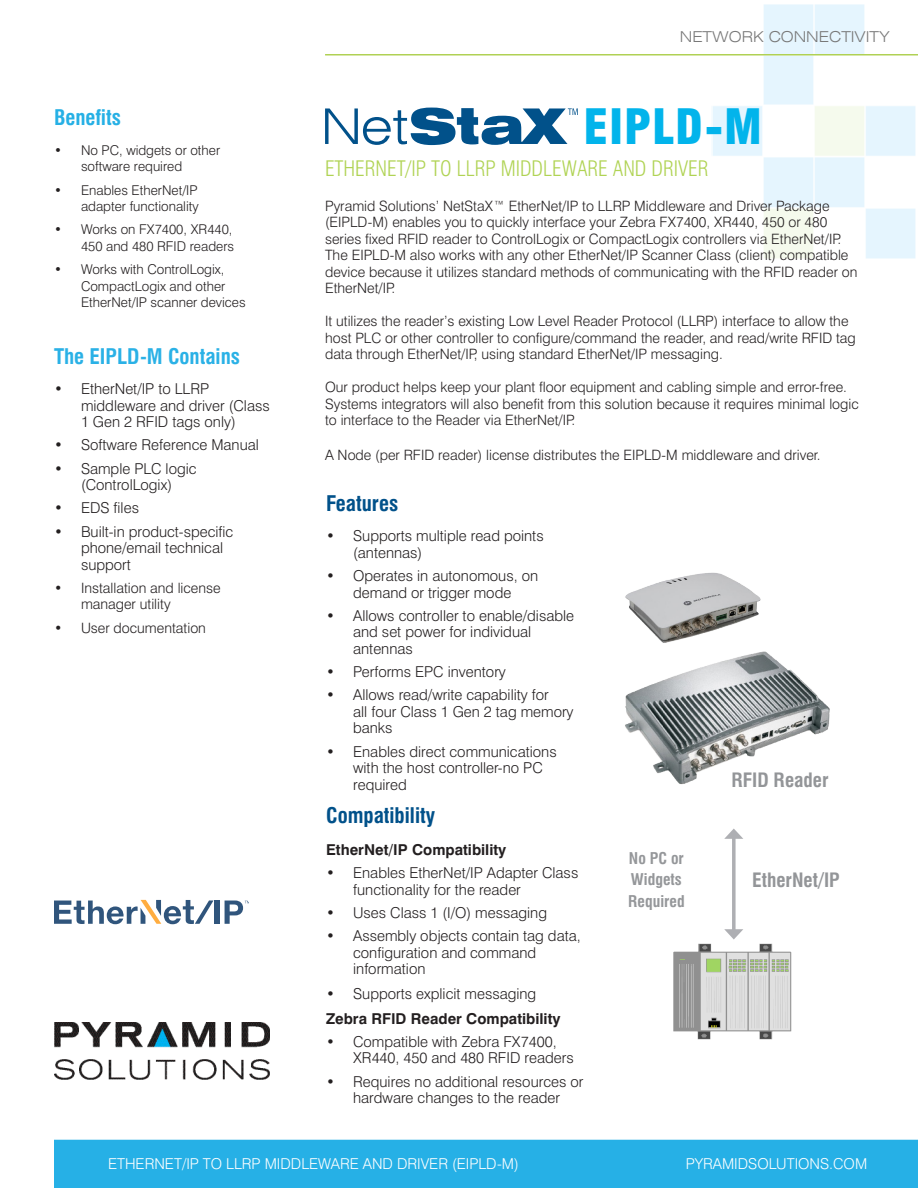
<style>
.page{position:relative;width:918px;height:1188px;background:#fff}
.page>*{position:absolute;margin:0;border:0;box-sizing:border-box;transform-origin:0 0}
.t1{font:900 condensed 47.55px "Swiss 721 BT";letter-spacing:.02em;color:#02b4eb}
.Page_Sub_Title{font:300 condensed 21px "Swiss 721 BT";color:#b0d354}
.Headings{font:700 condensed 21px "Swiss 721 BT";color:#01518a}
.bold_blue{font:700 condensed 21px "Swiss 721 BT";color:#2ab1e6}
.Headings-2{font:700 condensed 21px "Swiss 721 BT";color:#26b0e5}
.Sub-Subhead_tight{font:700 condensed 19.35px "Swiss 721 BT";color:#939598}
.Sub-Subhead_tight-2{font:700 condensed 15.75px "Swiss 721 BT";color:#95979a}
.t2{font:300 15px/16.5px "Swiss 721 BT";color:#231f20}
.Paragraph{font:300 15px "Swiss 721 BT";color:#fff}
.bold_blue-2{font:700 15px "Swiss 721 BT";color:#231f20}
.t3{font:300 expanded 15px "Swiss 721 BT";color:#787878}
.Paragraph-2{font:300 14.25px/16.5px "Swiss 721 BT";color:#231f20}
.t4{font:300 13.5px/16.5px "Swiss 721 BT";color:#231f20}
</style>
<div class="page">
<img style="left:712px;top:4px;width:204px;height:255px">
<hr style="left:325px;top:54px;width:593px;height:2px;background:#b0d154">
<div style="left:54px;top:1140px;width:864px;height:48px;background:#26b0e6"></div>
<img style="left:54px;top:1023px;width:216px;height:57px">
<svg style="left:325px;top:108px;width:253px;height:37px"></svg>
<div style="left:215px;top:901px;width:5px;height:23px;background:#30557c"></div>
<svg style="left:225px;top:901px;width:24px;height:23px"></svg>
<svg style="left:54px;top:900px;width:159px;height:24px"></svg>
<svg style="left:732px;top:839px;width:4px;height:90px"></svg>
<svg style="left:724px;top:829px;width:19px;height:10px"></svg>
<svg style="left:724px;top:929px;width:19px;height:7px"></svg>
<img style="left:625px;top:651px;width:205px;height:134px">
<img style="left:625px;top:572px;width:136px;height:71px">
<img style="left:673px;top:936px;width:119px;height:104px">
<p class="Headings-2" style="left:54px;top:105px;width:69px">Benefits</p>
<p class="t4" style="left:81px;top:142px;width:141px;text-indent:-27px">• No PC, widgets or other software required</p>
<p class="t4" style="left:54px;top:181px;width:146px;text-align:right">• Enables EtherNet/IP adapter functionality</p>
<p class="t4" style="left:54px;top:221px;width:182px;text-align:right">• Works on FX7400, XR440,<br>450 and 480 RFID readers</p>
<p class="t4" style="left:81px;top:261px;width:166px;text-indent:-27px">• Works with ControlLogix,<br>CompactLogix and other<br>EtherNet/IP scanner devices</p>
<p class="bold_blue" style="left:54px;top:344px;width:188px">The EIPLD-M Contains</p>
<p class="t2" style="left:81px;top:380px;width:190px;text-indent:-27px">• EtherNet/IP to LLRP middleware and driver (Class<br>1 Gen 2 RFID tags only)</p>
<p class="t2" style="left:54px;top:437px;width:206px">• Software Reference Manual</p>
<p class="t2" style="left:54px;top:460px;width:144px;text-align:center">• Sample PLC logic (ControlLogix)</p>
<p class="t2" style="left:54px;top:500px;width:87px">• EDS files</p>
<p class="t2" style="left:81px;top:523px;width:154px;text-indent:-27px">• Built-in product-specific phone/email technical support</p>
<p class="Paragraph-2" style="left:81px;top:579px;width:141px;text-indent:-27px">• Installation and license manager utility</p>
<p class="Paragraph-2" style="left:54px;top:619px;width:153px">• User documentation</p>
<p class="t3" style="left:680px;top:27px;width:212px">NETWORK CONNECTIVITY</p>
<p class="t1" style="left:583px;top:98px;width:180px">EIPLD-M</p>
<p class="Page_Sub_Title" style="left:325px;top:156px;width:385px">ETHERNET/IP TO LLRP MIDDLEWARE AND DRIVER</p>
<p class="Paragraph-2" style="left:325px;top:198px;width:534px">Pyramid Solutions’ NetStaX™ EtherNet/IP to LLRP Middleware and Driver Package (EIPLD-M) enables you to quickly interface your Zebra FX7400, XR440, 450 or 480 series fixed RFID reader to ControlLogix or CompactLogix controllers via EtherNet/IP.<br>The EIPLD-M also works with any other EtherNet/IP Scanner Class (client) compatible device because it utilizes standard methods of communicating with the RFID reader on EtherNet/IP.</p>
<p class="Paragraph-2" style="left:325px;top:313px;width:532px">It utilizes the reader’s existing Low Level Reader Protocol (LLRP) interface to allow the host PLC or other controller to configure/command the reader, and read/write RFID tag data through EtherNet/IP, using standard EtherNet/IP messaging.</p>
<p class="Paragraph-2" style="left:325px;top:379px;width:535px">Our product helps keep your plant floor equipment and cabling simple and error-free.<br>Systems integrators will also benefit from this solution because it requires minimal logic to interface to the Reader via EtherNet/IP.</p>
<p class="Paragraph-2" style="left:325px;top:447px;width:497px">A Node (per RFID reader) license distributes the EIPLD-M middleware and driver.</p>
<p class="Headings" style="left:326px;top:491px;width:74px">Features</p>
<p class="t2" style="left:353px;top:528px;width:192px;text-indent:-27px">• Supports multiple read points (antennas)</p>
<p class="t2" style="left:326px;top:567px;width:214px;text-align:center">• Operates in autonomous, on demand or trigger mode</p>
<p class="t2" style="left:353px;top:607px;width:222px;text-indent:-27px">• Allows controller to enable/disable and set power for individual antennas</p>
<p class="t2" style="left:326px;top:663px;width:181px">• Performs EPC inventory</p>
<p class="t2" style="left:353px;top:687px;width:222px;text-indent:-27px">• Allows read/write capability for<br>all four Class 1 Gen 2 tag memory banks</p>
<p class="t2" style="left:353px;top:743px;width:205px;text-indent:-27px">• Enables direct communications with the host controller-no PC required</p>
<p class="Headings" style="left:326px;top:803px;width:110px">Compatibility</p>
<p class="bold_blue-2" style="left:326px;top:840px;width:182px">EtherNet/IP Compatibility</p>
<p class="t2" style="left:353px;top:864px;width:227px;text-indent:-27px">• Enables EtherNet/IP Adapter Class functionality for the reader</p>
<p class="t2" style="left:326px;top:904px;width:222px">• Uses Class 1 (I/O) messaging</p>
<p class="t2" style="left:353px;top:927px;width:229px;text-indent:-27px">• Assembly objects contain tag data, configuration and command information</p>
<p class="t2" style="left:326px;top:985px;width:212px">• Supports explicit messaging</p>
<p class="bold_blue-2" style="left:326px;top:1009px;width:236px">Zebra RFID Reader Compatibility</p>
<p class="t2" style="left:353px;top:1033px;width:222px;text-indent:-27px">• Compatible with Zebra FX7400,<br>XR440, 450 and 480 RFID readers</p>
<p class="t2" style="left:326px;top:1073px;width:259px;text-align:center">• Requires no additional resources or hardware changes to the reader</p>
<p class="Sub-Subhead_tight-2" style="left:629px;top:849px;width:57px">No PC or</p>
<p class="Sub-Subhead_tight-2" style="left:631px;top:870px;width:52px">Widgets</p>
<p class="Sub-Subhead_tight-2" style="left:628px;top:892px;width:58px">Required</p>
<p class="Sub-Subhead_tight" style="left:732px;top:768px;width:99px">RFID Reader</p>
<p class="Sub-Subhead_tight" style="left:752px;top:868px;width:89px">EtherNet/IP</p>
<p class="Paragraph" style="left:108px;top:1154px;width:412px">ETHERNET/IP TO LLRP MIDDLEWARE AND DRIVER (EIPLD-M)</p>
<p class="Paragraph" style="left:686px;top:1154px;width:183px">PYRAMIDSOLUTIONS.COM</p>
</div>
